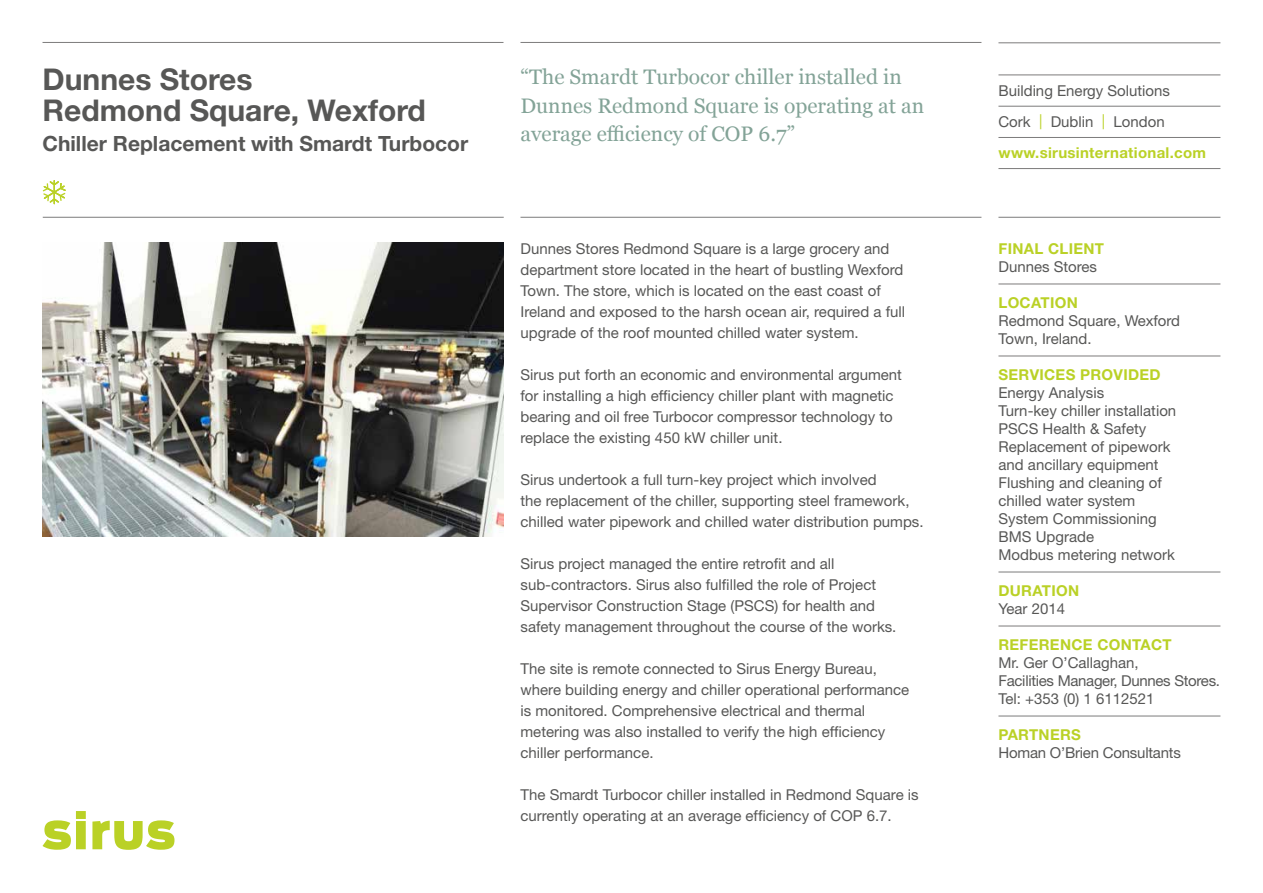
<style>
.page{position:relative;width:1263px;height:893px;background:#fff}
.page>*{position:absolute;margin:0;border:0;box-sizing:border-box;transform-origin:0 0}
.t1{font:700 30px/31.2px "Helvetica Neue";color:#575756}
.t2{font:21px/28.2px "Georgia";color:#83a397}
.t3{font:700 21px "Helvetica Neue";color:#575756}
.t4{font:15px/21px "Helvetica Neue";color:#575756}
.t5{font:700 15px "Helvetica Neue";letter-spacing:.02em;color:#bad126}
.t6{font:15px/18px "Helvetica Neue";letter-spacing:-.02em;color:#575756}
.s1{color:#bad126}
</style>
<div class="page">
<svg style="left:43px;top:811px;width:43px;height:39px"></svg>
<svg style="left:92px;top:820px;width:82px;height:30px"></svg>
<hr style="left:520px;top:217px;width:461px;height:1px;background:#7c7b7b">
<hr style="left:520px;top:42px;width:461px;height:1px;background:#7c7b7b">
<hr style="left:43px;top:42px;width:460px;height:1px;background:#7c7b7b">
<hr style="left:998px;top:217px;width:222px;height:1px;background:#7c7b7b">
<hr style="left:998px;top:43px;width:222px;height:1px;background:#7c7b7b">
<hr style="left:998px;top:168px;width:222px;height:1px;background:#7c7b7b">
<hr style="left:998px;top:137px;width:222px;height:1px;background:#7c7b7b">
<hr style="left:998px;top:106px;width:222px;height:1px;background:#7c7b7b">
<hr style="left:998px;top:75px;width:222px;height:1px;background:#7c7b7b">
<hr style="left:998px;top:284px;width:222px;height:1px;background:#7c7b7b">
<hr style="left:998px;top:356px;width:222px;height:1px;background:#7c7b7b">
<hr style="left:998px;top:572px;width:222px;height:1px;background:#7c7b7b">
<hr style="left:998px;top:626px;width:222px;height:1px;background:#7c7b7b">
<hr style="left:998px;top:716px;width:222px;height:1px;background:#7c7b7b">
<img style="left:43px;top:242px;width:461px;height:295px">
<hr style="left:43px;top:217px;width:461px;height:1px;background:#7c7b7b">
<svg style="left:42px;top:180px;width:24px;height:24px"></svg>
<h1 class="t1" style="left:43px;top:63px;width:385px">Dunnes Stores<br>Redmond Square, Wexford</h1>
<h2 class="t3" style="left:43px;top:130px;width:427px">Chiller Replacement with Smardt Turbocor</h2>
<h2 class="t2" style="left:520px;top:62px;width:405px">“The Smardt Turbocor chiller installed in<br>Dunnes Redmond Square is operating at an average efficiency of COP 6.7”</h2>
<p class="t4" style="left:520px;top:238px;width:386px">Dunnes Stores Redmond Square is a large grocery and department store located in the heart of bustling Wexford Town. The store, which is located on the east coast of Ireland and exposed to the harsh ocean air, required a full upgrade of the roof mounted chilled water system.</p>
<p class="t4" style="left:520px;top:364px;width:383px">Sirus put forth an economic and environmental argument for installing a high efficiency chiller plant with magnetic bearing and oil free Turbocor compressor technology to replace the existing 450 kW chiller unit.</p>
<p class="t4" style="left:520px;top:469px;width:405px">Sirus undertook a full turn-key project which involved<br>the replacement of the chiller, supporting steel framework, chilled water pipework and chilled water distribution pumps.</p>
<p class="t4" style="left:520px;top:553px;width:377px">Sirus project managed the entire retrofit and all sub-contractors. Sirus also fulfilled the role of Project Supervisor Construction Stage (PSCS) for health and safety management throughout the course of the works.</p>
<p class="t4" style="left:520px;top:658px;width:390px">The site is remote connected to Sirus Energy Bureau, where building energy and chiller operational performance is monitored. Comprehensive electrical and thermal metering was also installed to verify the high efficiency chiller performance.</p>
<p class="t4" style="left:520px;top:784px;width:400px">The Smardt Turbocor chiller installed in Redmond Square is currently operating at an average efficiency of COP 6.7.</p>
<p class="t4" style="left:998px;top:80px;width:173px">Building Energy Solutions</p>
<p class="t4" style="left:998px;top:111px;width:168px">Cork <span class="s1">|</span> Dublin <span class="s1">|</span> London</p>
<p class="t5" style="left:998px;top:144px;width:209px">www.sirusinternational.com</p>
<p class="t5" style="left:998px;top:240px;width:107px">FINAL CLIENT</p>
<p class="t4" style="left:998px;top:256px;width:100px">Dunnes Stores</p>
<p class="t5" style="left:998px;top:294px;width:81px">LOCATION</p>
<p class="t4" style="left:998px;top:312px;width:183px;line-height:18px">Redmond Square, Wexford<br>Town, Ireland.</p>
<p class="t5" style="left:998px;top:366px;width:164px">SERVICES PROVIDED</p>
<p class="t4" style="left:998px;top:384px;width:179px;line-height:18px">Energy Analysis<br>Turn-key chiller installation<br>PSCS Health &amp; Safety<br>Replacement of pipework and ancillary equipment<br>Flushing and cleaning of chilled water system<br>System Commissioning<br>BMS Upgrade<br>Modbus metering network</p>
<p class="t5" style="left:998px;top:582px;width:82px">DURATION</p>
<p class="t4" style="left:998px;top:598px;width:68px">Year 2014</p>
<p class="t5" style="left:998px;top:636px;width:175px">REFERENCE CONTACT</p>
<p class="t6" style="left:998px;top:654px;width:223px">Mr. Ger O’Callaghan,<br>Facilities Manager, Dunnes Stores.<br>Tel: +353 (0) 1 6112521</p>
<p class="t5" style="left:998px;top:726px;width:84px">PARTNERS</p>
<p class="t4" style="left:998px;top:742px;width:184px">Homan O’Brien Consultants</p>
</div>
